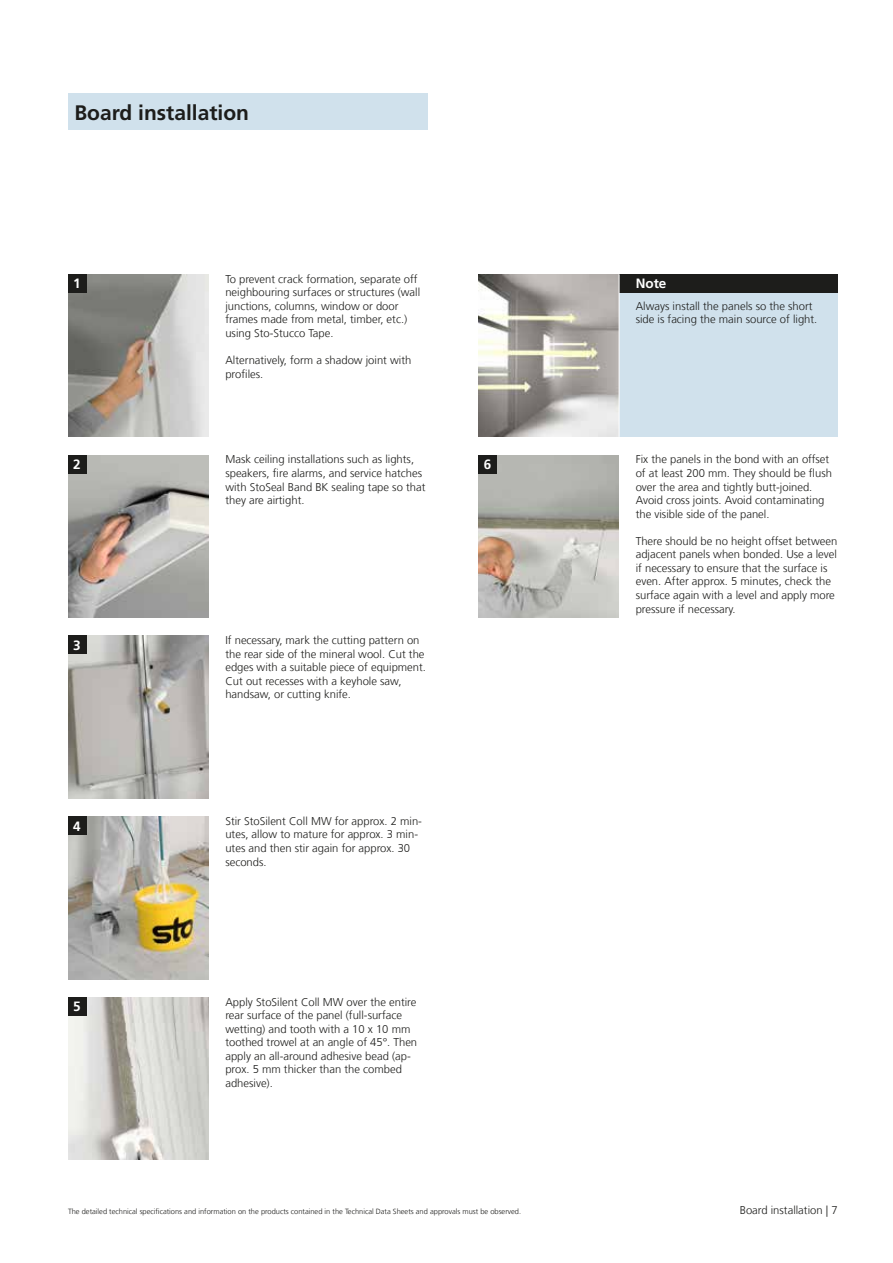
<style>
.page{position:relative;width:893px;height:1263px;background:#fff}
.page>*{position:absolute;margin:0;border:0;box-sizing:border-box;transform-origin:0 0}
.t1{font:700 21px "Sto Frutiger";color:#1d1d1b}
.t2{font:700 13.5px "Sto Frutiger";color:#fff}
.t3{font:300 11.25px/13.5px "Sto Frutiger";color:#1d1d1b}
.t4{font:300 7.5px "Sto Frutiger";color:#1d1d1b}
</style>
<div class="page">
<div style="left:68px;top:94px;width:359px;height:36px;background:#d0e1ec"></div>
<img style="left:68px;top:274px;width:140px;height:163px">
<div style="left:68px;top:274px;width:18px;height:18px;background:#1d1d1b"></div>
<img style="left:68px;top:455px;width:140px;height:163px">
<div style="left:68px;top:455px;width:18px;height:18px;background:#1d1d1b"></div>
<img style="left:68px;top:816px;width:140px;height:163px">
<div style="left:68px;top:816px;width:18px;height:18px;background:#1d1d1b"></div>
<div style="left:619px;top:274px;width:219px;height:163px;background:#d0e1ec"></div>
<div style="left:619px;top:274px;width:219px;height:18px;background:#1d1d1b"></div>
<img style="left:478px;top:274px;width:141px;height:163px">
<hr style="left:619px;top:274px;width:1px;height:163px;background:#fff">
<img style="left:478px;top:455px;width:141px;height:163px">
<div style="left:478px;top:455px;width:18px;height:18px;background:#1d1d1b"></div>
<img style="left:68px;top:636px;width:140px;height:162px">
<div style="left:68px;top:636px;width:18px;height:18px;background:#1d1d1b"></div>
<img style="left:68px;top:997px;width:140px;height:163px">
<div style="left:68px;top:997px;width:18px;height:18px;background:#1d1d1b"></div>
<h1 class="t1" style="left:74px;top:100px;width:176px">Board installation</h1>
<p class="t2" style="left:73px;top:276px;width:9px">1</p>
<p class="t3" style="left:225px;top:272px;width:196px">To prevent crack formation, separate off neighbouring surfaces or structures (wall junctions, columns, window or door frames made from metal, timber, etc.) using Sto-Stucco Tape.</p>
<p class="t3" style="left:225px;top:353px;width:188px">Alternatively, form a shadow joint with profiles.</p>
<p class="t2" style="left:73px;top:456px;width:9px">2</p>
<p class="t3" style="left:225px;top:453px;width:202px">Mask ceiling installations such as lights, speakers, fire alarms, and service hatches with StoSeal Band BK sealing tape so that they are airtight.</p>
<p class="t2" style="left:73px;top:637px;width:9px">3</p>
<p class="t3" style="left:225px;top:634px;width:202px">If necessary, mark the cutting pattern on the rear side of the mineral wool. Cut the edges with a suitable piece of equipment.<br>Cut out recesses with a keyhole saw, handsaw, or cutting knife.</p>
<p class="t2" style="left:73px;top:818px;width:9px">4</p>
<p class="t3" style="left:225px;top:814px;width:198px">Stir StoSilent Coll MW for approx. 2 min&shy;utes, allow to mature for approx. 3 min&shy;utes and then stir again for approx. 30 seconds.</p>
<p class="t2" style="left:73px;top:999px;width:9px">5</p>
<p class="t3" style="left:225px;top:995px;width:193px">Apply StoSilent Coll MW over the entire rear surface of the panel (full-surface wetting) and tooth with a 10 x 10 mm toothed trowel at an angle of 45°. Then apply an all-around adhesive bead (ap&shy;prox. 5 mm thicker than the combed adhesive).</p>
<p class="t2" style="left:636px;top:275px;width:32px">Note</p>
<p class="t3" style="left:636px;top:299px;width:183px">Always install the panels so the short side is facing the main source of light.</p>
<p class="t2" style="left:484px;top:456px;width:9px">6</p>
<p class="t3" style="left:636px;top:453px;width:198px">Fix the panels in the bond with an offset of at least 200 mm. They should be flush over the area and tightly butt-joined.<br>Avoid cross joints. Avoid contaminating the visible side of the panel.</p>
<p class="t3" style="left:636px;top:534px;width:203px">There should be no height offset between adjacent panels when bonded. Use a level if necessary to ensure that the surface is even. After approx. 5 minutes, check the surface again with a level and apply more pressure if necessary.</p>
<p class="t4" style="left:68px;top:1207px;width:455px">The detailed technical specifications and information on the products contained in the Technical Data Sheets and approvals must be observed.</p>
<p class="t3" style="left:740px;top:1203px;width:99px">Board installation | 7</p>
</div>
